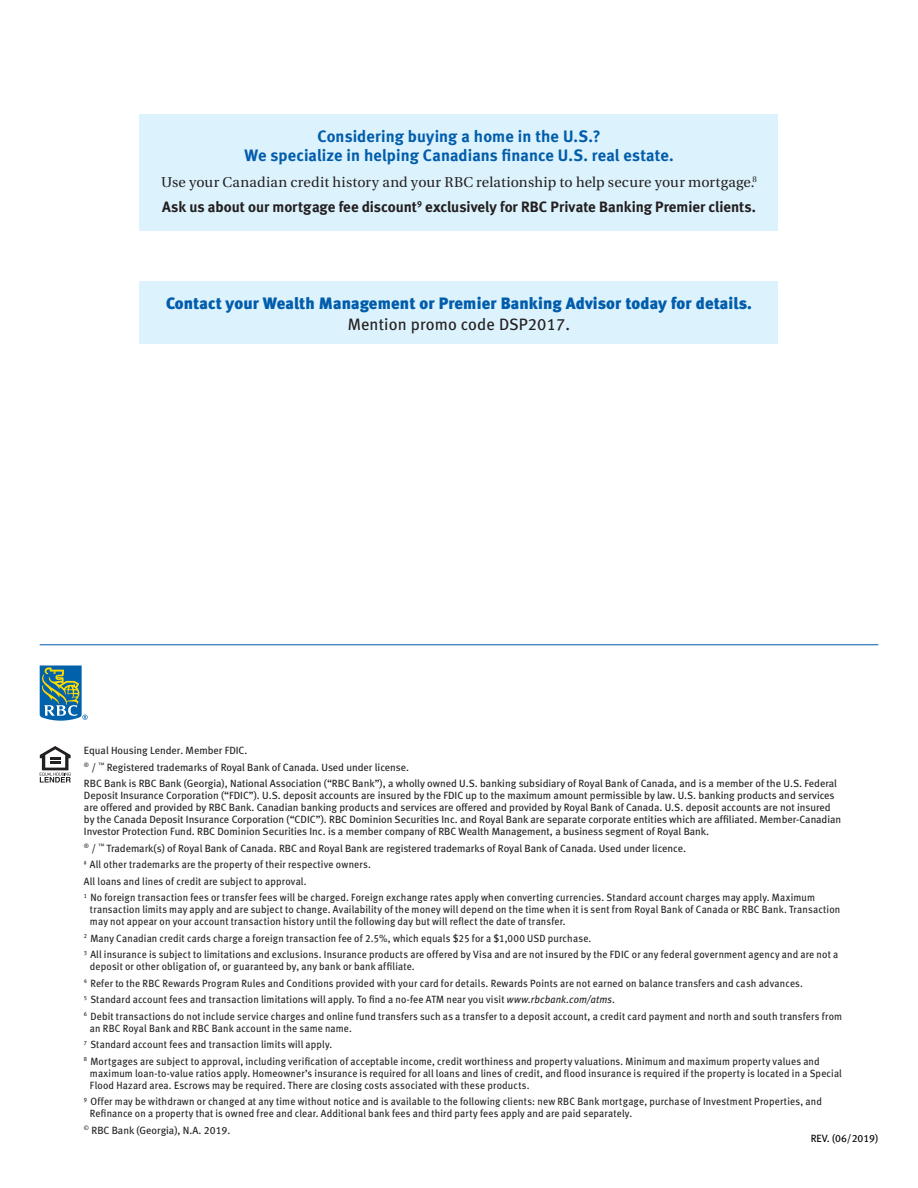
<style>
.page{position:relative;width:918px;height:1188px;background:#fff}
.page>*{position:absolute;margin:0;border:0;box-sizing:border-box;transform-origin:0 0}
._1ST_LEVEL_SUBHEAD{font:16.5px/19.5px "Meta Bold LF";letter-spacing:.005em;color:#015dab;text-align:center}
.Body_text_10_13{font:16.5px "Meta Black LF";letter-spacing:.01em;color:#015dab}
.Body_text_10_13-2{font:16.5px "Meta Book LF";letter-spacing:.01em;color:#231f20}
.Body_text_10_13-3{font:15px "Meta Bold LF";color:#231f20}
.Body_text_10_13-4{font:14.25px "Utopia";letter-spacing:.01em;color:#231f20}
.Trademark_legend_7_5{font:10.5px/12px "Meta Book LF";letter-spacing:.015em;color:#231f20;scale:.95 1}
.Trademark_legend_7_5-2{font:10.5px/12px "Meta Book LF";letter-spacing:.015em;color:#231f20}
.Category_name_12{font:10.5px "Meta Book LF";color:#000}
.s1{font-style:italic}
</style>
<div class="page">
<div style="left:140px;top:114px;width:638px;height:117px;background:#dcf2fc"></div>
<div style="left:140px;top:281px;width:638px;height:63px;background:#dcf2fc"></div>
<svg style="left:40px;top:666px;width:48px;height:55px"></svg>
<hr style="left:40px;top:644px;width:838px;height:1px;background:#015dab">
<svg style="left:40px;top:746px;width:31px;height:37px"></svg>
<p class="_1ST_LEVEL_SUBHEAD" style="left:244px;top:126px;width:431px">Considering buying a home in the U.S.?<br>We specialize in helping Canadians finance U.S. real estate.</p>
<p class="Body_text_10_13-4" style="left:161px;top:174px;width:597px">Use your Canadian credit history and your RBC relationship to help secure your mortgage.<sup>8</sup></p>
<p class="Body_text_10_13-3" style="left:162px;top:198px;width:595px">Ask us about our mortgage fee discount<sup>9</sup> exclusively for RBC Private Banking Premier clients.</p>
<p class="Body_text_10_13" style="left:166px;top:293px;width:587px">Contact your Wealth Management or Premier Banking Advisor today for details.</p>
<p class="Body_text_10_13-2" style="left:348px;top:314px;width:224px">Mention promo code DSP2017.</p>
<p class="Trademark_legend_7_5-2" style="left:84px;top:744px;width:165px">Equal Housing Lender. Member FDIC.</p>
<p class="Trademark_legend_7_5-2" style="left:84px;top:761px;width:327px"><sup>®</sup> / <sup>™</sup> Registered trademarks of Royal Bank of Canada. Used under license.</p>
<p class="Trademark_legend_7_5-2" style="left:84px;top:777px;width:759px">RBC Bank is RBC Bank (Georgia), National Association (“RBC Bank”), a wholly owned U.S. banking subsidiary of Royal Bank of Canada, and is a member of the U.S. Federal Deposit Insurance Corporation (“FDIC”). U.S. deposit accounts are insured by the FDIC up to the maximum amount permissible by law. U.S. banking products and services are offered and provided by RBC Bank. Canadian banking products and services are offered and provided by Royal Bank of Canada. U.S. deposit accounts are not insured by the Canada Deposit Insurance Corporation (“CDIC”). RBC Dominion Securities Inc. and Royal Bank are separate corporate entities which are affiliated. Member-Canadian Investor Protection Fund. RBC Dominion Securities Inc. is a member company of RBC Wealth Management, a business segment of Royal Bank.</p>
<p class="Trademark_legend_7_5-2" style="left:84px;top:842px;width:604px"><sup>®</sup> / <sup>™</sup> Trademark(s) of Royal Bank of Canada. RBC and Royal Bank are registered trademarks of Royal Bank of Canada. Used under licence.</p>
<p class="Trademark_legend_7_5" style="left:84px;top:858px;width:303px"><sup>‡</sup> All other trademarks are the property of their respective owners.</p>
<p class="Trademark_legend_7_5" style="left:84px;top:875px;width:236px">All loans and lines of credit are subject to approval.</p>
<p class="Trademark_legend_7_5" style="left:90px;top:891px;width:791px;text-indent:-6px"><sup>1</sup> No foreign transaction fees or transfer fees will be charged. Foreign exchange rates apply when converting currencies. Standard account charges may apply. Maximum transaction limits may apply and are subject to change. Availability of the money will depend on the time when it is sent from Royal Bank of Canada or RBC Bank. Transaction may not appear on your account transaction history until the following day but will reflect the date of transfer.</p>
<p class="Trademark_legend_7_5" style="left:84px;top:932px;width:536px"><sup>2</sup> Many Canadian credit cards charge a foreign transaction fee of 2.5%, which equals $25 for a $1,000 USD purchase.</p>
<p class="Trademark_legend_7_5" style="left:90px;top:948px;width:789px;text-indent:-6px"><sup>3</sup> All insurance is subject to limitations and exclusions. Insurance products are offered by Visa and are not insured by the FDIC or any federal government agency and are not a deposit or other obligation of, or guaranteed by, any bank or bank affiliate.</p>
<p class="Trademark_legend_7_5" style="left:84px;top:977px;width:758px"><sup>4</sup> Refer to the RBC Rewards Program Rules and Conditions provided with your card for details. Rewards Points are not earned on balance transfers and cash advances.</p>
<p class="Trademark_legend_7_5" style="left:84px;top:993px;width:560px"><sup>5</sup> Standard account fees and transaction limitations will apply. To find a no-fee ATM near you visit <span class="s1">www.rbcbank.com/atms</span>.</p>
<p class="Trademark_legend_7_5" style="left:90px;top:1010px;width:793px;text-indent:-6px"><sup>6</sup> Debit transactions do not include service charges and online fund transfers such as a transfer to a deposit account, a credit card payment and north and south transfers from an RBC Royal Bank and RBC Bank account in the same name.</p>
<p class="Trademark_legend_7_5" style="left:84px;top:1038px;width:263px"><sup>7</sup> Standard account fees and transaction limits will apply.</p>
<p class="Trademark_legend_7_5" style="left:90px;top:1055px;width:793px;text-indent:-6px"><sup>8</sup> Mortgages are subject to approval, including verification of acceptable income, credit worthiness and property valuations. Minimum and maximum property values and maximum loan-to-value ratios apply. Homeowner’s insurance is required for all loans and lines of credit, and flood insurance is required if the property is located in a Special<br>Flood Hazard area. Escrows may be required. There are closing costs associated with these products.</p>
<p class="Trademark_legend_7_5" style="left:90px;top:1095px;width:772px;text-indent:-6px"><sup>9</sup> Offer may be withdrawn or changed at any time without notice and is available to the following clients: new RBC Bank mortgage, purchase of Investment Properties, and<br>Refinance on a property that is owned free and clear. Additional bank fees and third party fees apply and are paid separately.</p>
<p class="Trademark_legend_7_5-2" style="left:84px;top:1124px;width:148px"><sup>©</sup> RBC Bank (Georgia), N.A. 2019.</p>
<p class="Category_name_12" style="left:811px;top:1132px;width:69px">REV. (06/2019)</p>
</div>
